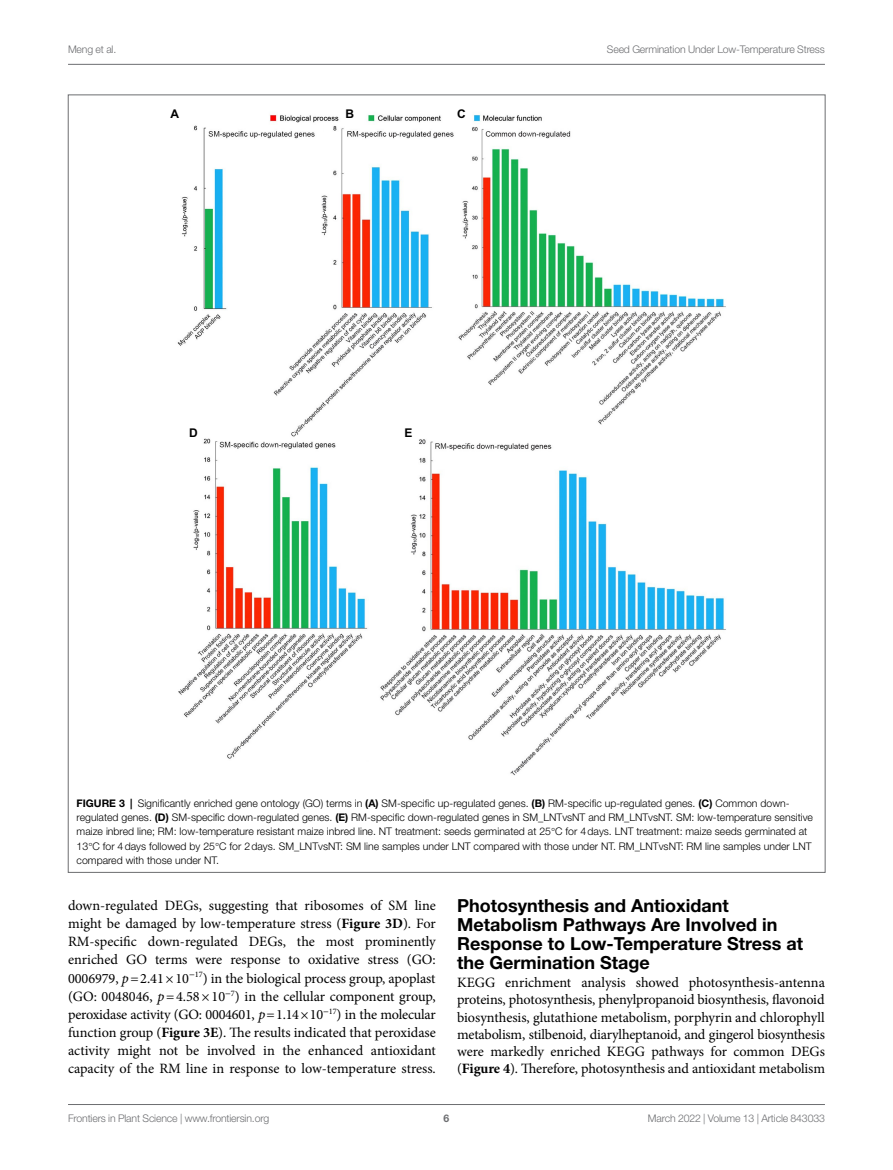
<style>
.page{position:relative;width:893px;height:1170px;background:#fff}
.page>*{position:absolute;margin:0;border:0;box-sizing:border-box;transform-origin:0 0}
.HEAD_2{font:700 18px/18.8px "Helvetica Neue LT Std";color:#000}
.TEXT{font:14.25px/18.1px "Minion Pro";color:#000;text-align:justify}
.TEXT_FLUSH{font:14.25px/17.2px "Minion Pro";letter-spacing:-.01em;color:#000;text-align:justify}
.t1{font:700 12px "Arial";color:#000}
.FIG_LEG{font:300 10.5px/14.2px "Helvetica Neue LT Std";color:#000}
.t2{font:300 10.5px "Helvetica Neue LT Std";letter-spacing:-.015em;color:#6d6e71}
.t3{font:700 10.5px "Helvetica Neue LT Std";color:#6d6e71}
.s1{font-weight:700}
.s2{font-family:"STIX General";font-weight:400}
.s3{font-style:italic}
</style>
<div class="page">
<hr style="left:68px;top:64px;width:757px;height:1px;background:#6d6e71">
<hr style="left:68px;top:1104px;width:757px;height:1px;background:#6d6e71">
<img style="left:177px;top:114px;width:549px;height:662px">
<p class="t2" style="left:68px;top:42px;width:50px">Meng et al.</p>
<p class="t2" style="left:607px;top:42px;width:219px">Seed Germination Under Low-Temperature Stress</p>
<p class="t1" style="left:171px;top:105px;width:10px">A</p>
<p class="t1" style="left:345px;top:105px;width:10px">B</p>
<p class="t1" style="left:457px;top:105px;width:10px">C</p>
<p class="t1" style="left:189px;top:424px;width:10px">D</p>
<p class="t1" style="left:404px;top:424px;width:10px">E</p>
<p class="FIG_LEG" style="left:77px;top:795px;width:738px"><span class="s1">FIGURE 3 |</span> Significantly enriched gene ontology (GO) terms in <span class="s1">(A)</span> SM-specific up-regulated genes. <span class="s1">(B)</span> RM-specific up-regulated genes. <span class="s1">(C)</span> Common down&shy;regulated genes. <span class="s1">(D)</span> SM-specific down-regulated genes. <span class="s1">(E)</span> RM-specific down-regulated genes in SM_LNTvsNT and RM_LNTvsNT. SM: low-temperature sensitive maize inbred line; RM: low-temperature resistant maize inbred line. NT treatment: seeds germinated at 25<span class="s2">°</span>C for 4days. LNT treatment: maize seeds germinated at 13<span class="s2">°</span>C for 4days followed by 25<span class="s2">°</span>C for 2days. SM_LNTvsNT: SM line samples under LNT compared with those under NT. RM_LNTvsNT: RM line samples under LNT compared with those under NT.</p>
<p class="TEXT" style="left:68px;top:896px;width:369px">down-regulated DEGs, suggesting that ribosomes of SM line might be damaged by low-temperature stress (<span class="s1">Figure 3D</span>). For RM-specific down-regulated DEGs, the most prominently enriched GO terms were response to oxidative stress (GO:<br>0006979, <span class="s3">p</span>=2.41×10<sup>−</sup><sup>17</sup>) in the biological process group, apoplast (GO: 0048046, <span class="s3">p</span>=4.58×10<sup>−</sup><sup>7</sup>) in the cellular component group, peroxidase activity (GO: 0004601, <span class="s3">p</span>=1.14×10<sup>−</sup><sup>17</sup>) in the molecular function group (<span class="s1">Figure 3E</span>). The results indicated that peroxidase activity might not be involved in the enhanced antioxidant capacity of the RM line in response to low-temperature stress.</p>
<p class="HEAD_2" style="left:457px;top:896px;width:348px">Photosynthesis and Antioxidant<br>Metabolism Pathways Are Involved in<br>Response to Low-Temperature Stress at the Germination Stage</p>
<p class="TEXT_FLUSH" style="left:457px;top:973px;width:369px">KEGG enrichment analysis showed photosynthesis-antenna proteins, photosynthesis, phenylpropanoid biosynthesis, flavonoid biosynthesis, glutathione metabolism, porphyrin and chlorophyll metabolism, stilbenoid, diarylheptanoid, and gingerol biosynthesis were markedly enriched KEGG pathways for common DEGs (<span class="s1">Figure 4</span>). Therefore, photosynthesis and antioxidant metabolism</p>
<p class="t2" style="left:68px;top:1111px;width:203px">Frontiers in Plant Science | www.frontiersin.org</p>
<p class="t3" style="left:444px;top:1111px;width:7px">6</p>
<p class="t2" style="left:648px;top:1111px;width:178px">March 2022 | Volume 13 | Article 843033</p>
</div>
